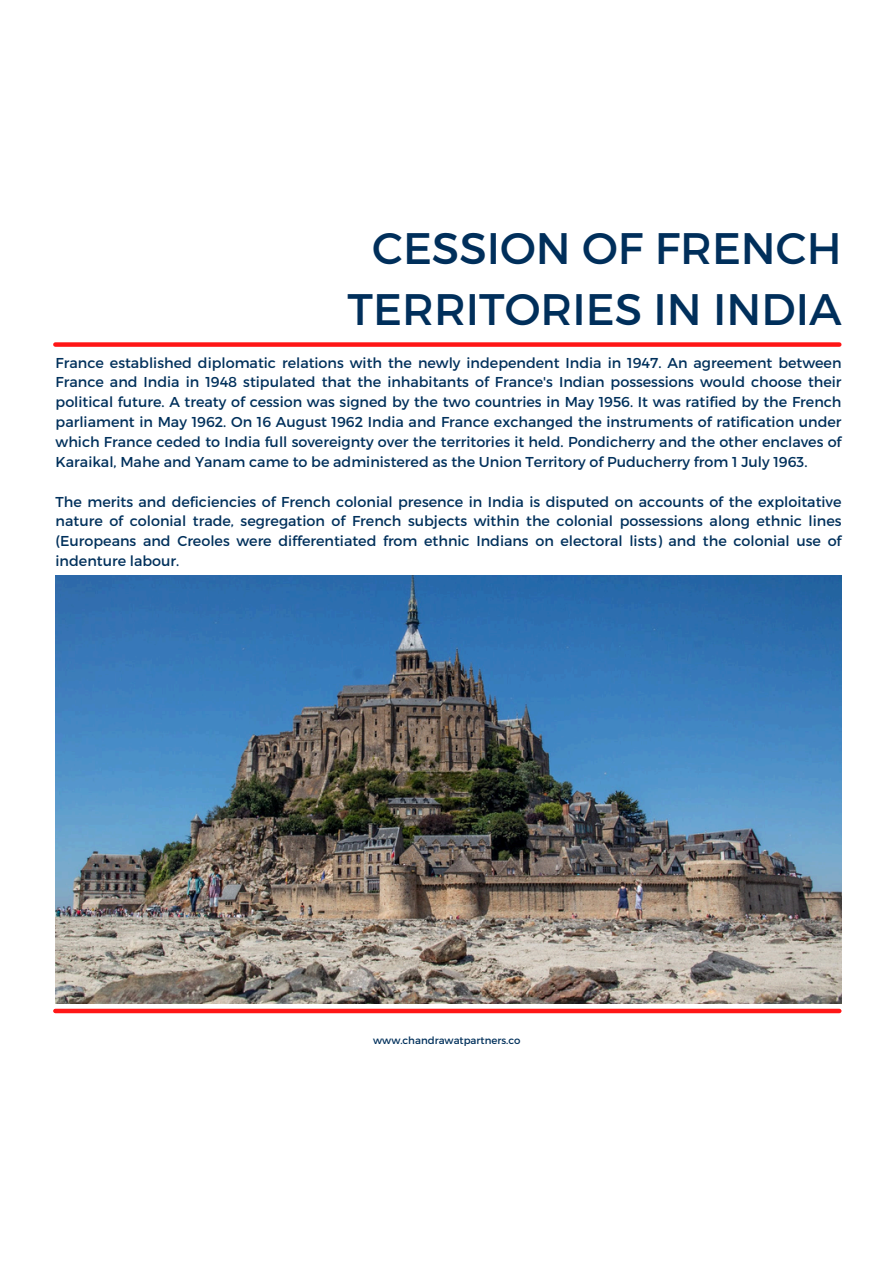
<style>
.page{position:relative;width:894px;height:1264px;background:#fff}
.page>*{position:absolute;margin:0;border:0;box-sizing:border-box;transform-origin:0 0}
.t1{font:44.1px/61.2px "Montserrat";color:#002f5b;text-align:center}
.t2{font:14.4px/19.8px "Montserrat";color:#00305b;text-align:justify}
.t3{font:10.2px "Montserrat";color:#00305b}
</style>
<div class="page">
<div style="left:55px;top:342px;width:784px;height:5px;background:#ff1616"></div>
<div style="left:55px;top:1008px;width:784px;height:5px;background:#ff1616"></div>
<img style="left:56px;top:576px;width:785px;height:427px">
<h2 class="t1" style="left:347px;top:215px;width:495px">CESSION OF FRENCH<br>TERRITORIES IN INDIA</h2>
<h1 class="t2" style="left:56px;top:352px;width:787px">France established diplomatic relations with the newly independent India in 1947. An agreement between France and India in 1948 stipulated that the inhabitants of France's Indian possessions would choose their political future. A treaty of cession was signed by the two countries in May 1956. It was ratified by the French parliament in May 1962. On 16 August 1962 India and France exchanged the instruments of ratification under which France ceded to India full sovereignty over the territories it held. Pondicherry and the other enclaves of Karaikal, Mahe and Yanam came to be administered as the Union Territory of Puducherry from 1 July 1963.</h1>
<p class="t2" style="left:56px;top:491px;width:787px">The merits and deficiencies of French colonial presence in India is disputed on accounts of the exploitative nature of colonial trade, segregation of French subjects within the colonial possessions along ethnic lines (Europeans and Creoles were differentiated from ethnic Indians on electoral lists) and the colonial use of indenture labour.</p>
<h2 class="t3" style="left:373px;top:1033px;width:149px">www.chandrawatpartners.co</h2>
</div>
